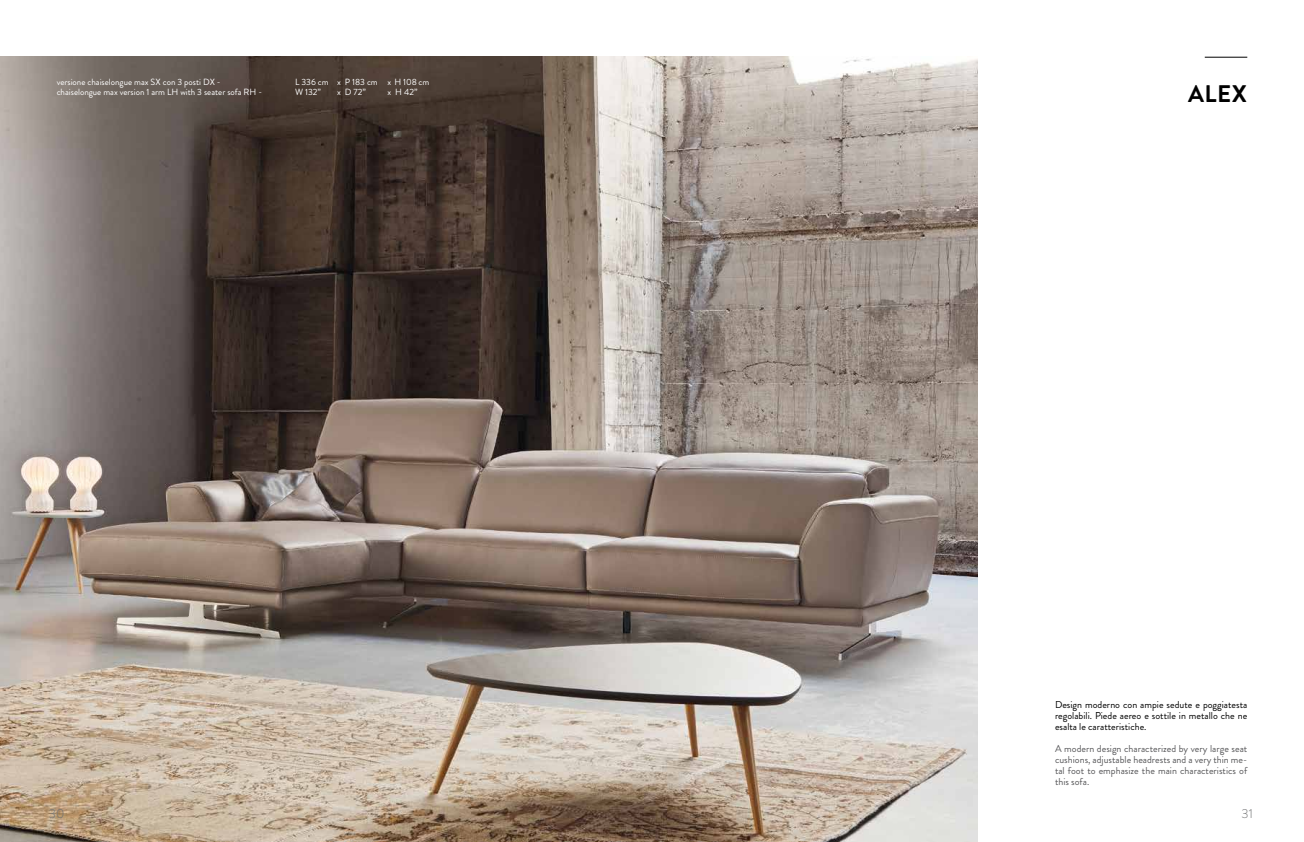
<style>
.page{position:relative;width:1304px;height:842px;background:#fff}
.page>*{position:absolute;margin:0;border:0;box-sizing:border-box;transform-origin:0 0}
.t1{font:700 24px "Brandon Grotesque";color:#000}
.t2{font:300 13px "Brandon Grotesque";color:#707172}
.t3{font:10px/11px "Brandon Grotesque";color:#58585a;text-align:justify}
.t4{font:10px/11px "Brandon Grotesque";color:#000;text-align:justify}
.t5{font:9px/10px "Brandon Grotesque";color:#fff}
</style>
<div class="page">
<img style="left:0;top:57px;width:978px;height:785px">
<hr style="left:1205px;top:57px;width:42px;height:1px;background:#000">
<p class="t5" style="left:57px;top:77px;width:207px">versione chaiselongue max SX con 3 posti DX - chaiselongue max version 1 arm LH with 3 seater sofa RH -</p>
<p class="t5" style="left:295px;top:77px;width:35px">L 336 cm<br>W 132”</p>
<p class="t5" style="left:387px;top:77px;width:43px">x H 108 cm x H 42”</p>
<p class="t5" style="left:337px;top:77px;width:42px">x P 183 cm x D 72”</p>
<h1 class="t1" style="left:1188px;top:77px;width:60px">ALEX</h1>
<p class="t4" style="left:1055px;top:699px;width:194px">Design moderno con ampie sedute e poggiatesta regolabili. Piede aereo e sottile in metallo che ne esalta le caratteristiche.</p>
<p class="t3" style="left:1055px;top:743px;width:194px">A modern design characterized by very large seat cushions, adjustable headrests and a very thin me&shy;tal foot to emphasize the main characteristics of this sofa.</p>
<h2 class="t2" style="left:49px;top:805px;width:17px">30</h2>
<h2 class="t2" style="left:1242px;top:805px;width:13px">31</h2>
</div>
